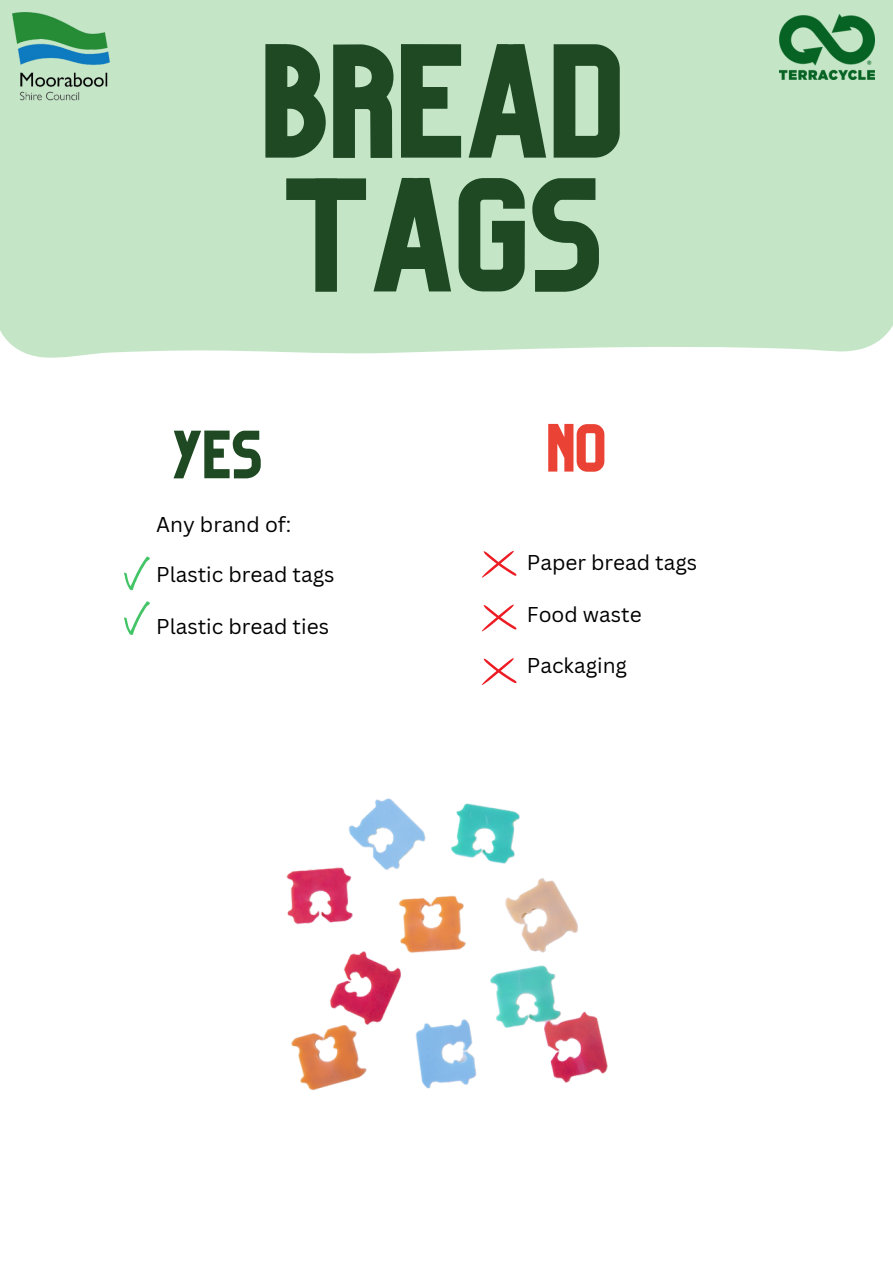
<style>
.page{position:relative;width:893px;height:1264px;background:#fff}
.page>*{position:absolute;margin:0;border:0;box-sizing:border-box;transform-origin:0 0}
.t1{font:149.85px/133.8px "Organic";color:#1e4922}
.t2{font:63px "Organic";color:#1e4922}
.t3{font:63px "Organic";color:#ea4335}
.t4{font:20.85px "Canva Sans";color:#000}
</style>
<div class="page">
<div style="left:0;top:0;width:892px;height:358px;background:#c4e6c7"></div>
<svg style="left:124px;top:556px;width:26px;height:34px"></svg>
<svg style="left:124px;top:601px;width:26px;height:34px"></svg>
<svg style="left:481px;top:551px;width:35px;height:27px"></svg>
<svg style="left:482px;top:604px;width:34px;height:27px"></svg>
<svg style="left:481px;top:658px;width:35px;height:27px"></svg>
<img style="left:286px;top:798px;width:322px;height:292px">
<img style="left:13px;top:12px;width:96px;height:90px">
<img style="left:779px;top:14px;width:95px;height:65px">
<p class="t1" style="left:265px;top:53px;width:363px">BREAD<br>TAGS</p>
<p class="t2" style="left:173px;top:431px;width:92px">YES</p>
<p class="t4" style="left:156px;top:509px;width:137px">Any brand of:</p>
<p class="t4" style="left:156px;top:560px;width:180px">Plastic bread tags</p>
<p class="t4" style="left:156px;top:611px;width:174px">Plastic bread ties</p>
<p class="t3" style="left:548px;top:424px;width:61px">NO</p>
<p class="t4" style="left:527px;top:547px;width:172px">Paper bread tags</p>
<p class="t4" style="left:527px;top:599px;width:116px">Food waste</p>
<p class="t4" style="left:527px;top:651px;width:102px">Packaging</p>
</div>
